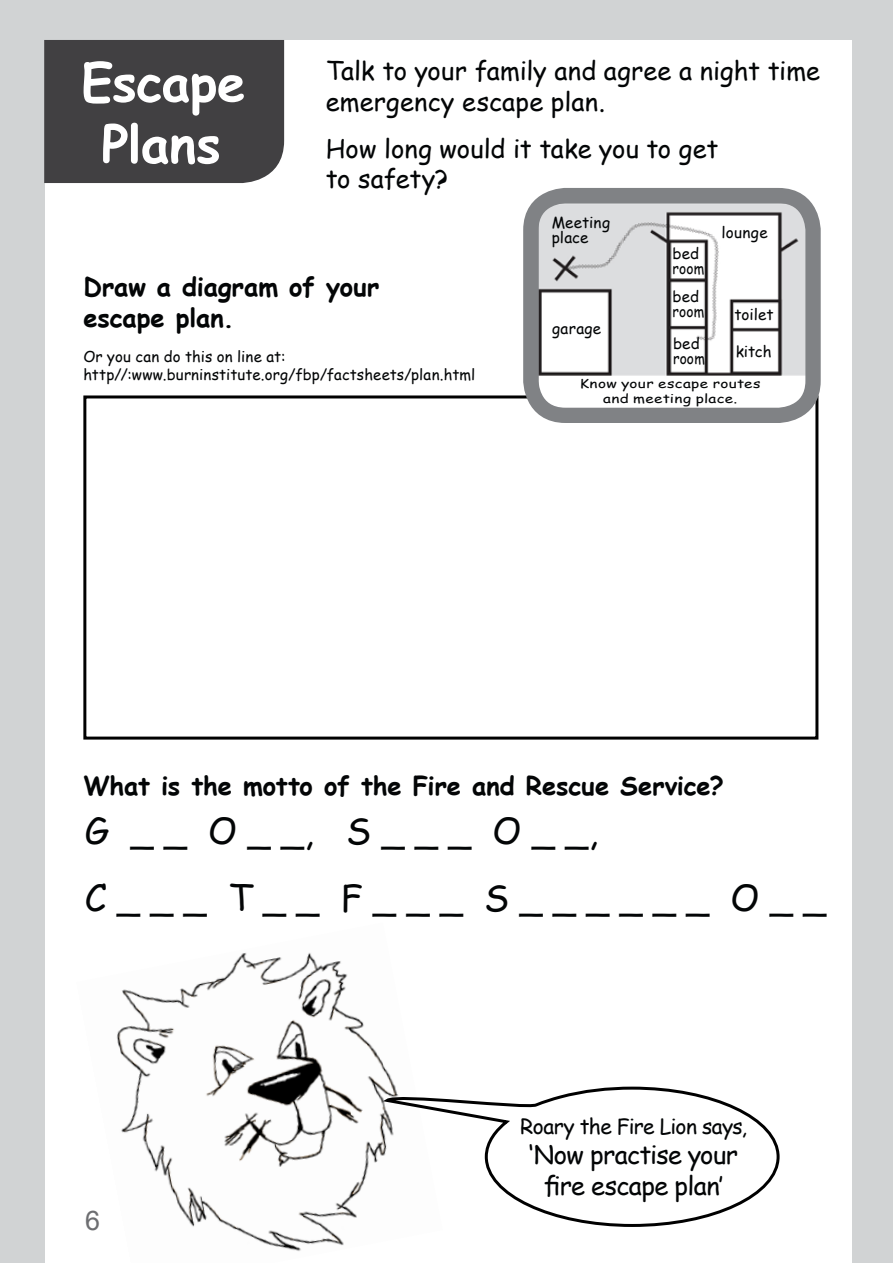
<style>
.page{position:relative;width:893px;height:1263px;background:#fff}
.page>*{position:absolute;margin:0;border:0;box-sizing:border-box;transform-origin:0 0}
.t1{font:700 51px/61.5px "Comic Sans MS";letter-spacing:-.01em;color:#fff;text-align:center}
.t2{font:36px/67.5px "Comic Sans MS";color:#030506}
.t3{font:27px "Arial";color:#6d6e71}
.t4{font:25.5px/30.6px "Comic Sans MS";letter-spacing:-.005em;color:#030506}
.t5{font:700 25.5px/30.6px "Comic Sans MS";letter-spacing:-.005em;color:#030506}
.t6{font:25.5px/30.6px "Comic Sans MS";letter-spacing:-.025em;color:#030506;text-align:center}
.t7{font:21px "Comic Sans MS";letter-spacing:-.03em;color:#030506}
.t8{font:15.3px/15.3px "Comic Sans MS";letter-spacing:.01em;color:#030506}
.t9{font:15px/18px "Comic Sans MS";letter-spacing:.01em;color:#030506}
.t10{font:12.3px/15.3px "Comic Sans MS";letter-spacing:.025em;color:#030506;text-align:center;scale:1.25 1}
</style>
<div class="page">
<div style="left:83px;top:395px;width:735px;height:344px;border:3px solid #000"></div>
<img style="left:539px;top:204px;width:266px;height:203px">
<div style="left:523px;top:188px;width:298px;height:235px;border:15px solid #808285;border-radius:35px"></div>
<div style="left:0;top:0;width:893px;height:40px;background:#d1d3d4"></div>
<div style="left:0;top:0;width:44px;height:1263px;background:#d1d3d4"></div>
<div style="left:852px;top:0;width:41px;height:1263px;background:#d1d3d4"></div>
<div style="left:44px;top:40px;width:240px;height:143px;background:#414042"></div>
<img style="left:116px;top:952px;width:279px;height:299px">
<svg style="left:380px;top:1085px;width:400px;height:143px"></svg>
<h1 class="t1" style="left:81px;top:50px;width:166px">Escape<br>Plans</h1>
<p class="t4" style="left:326px;top:55px;width:496px">Talk to your family and agree a night time emergency escape plan.</p>
<p class="t4" style="left:326px;top:132px;width:394px">How long would it take you to get to safety?</p>
<p class="t5" style="left:83px;top:271px;width:297px">Draw a diagram of your escape plan.</p>
<p class="t9" style="left:83px;top:347px;width:393px">Or you can do this on line at: http//:www.burninstitute.org/fbp/factsheets/plan.html</p>
<p class="t8" style="left:552px;top:214px;width:60px">Meeting place</p>
<p class="t8" style="left:552px;top:320px;width:51px">garage</p>
<p class="t8" style="left:672px;top:245px;width:33px">bed room</p>
<p class="t8" style="left:672px;top:288px;width:33px">bed room</p>
<p class="t8" style="left:673px;top:335px;width:33px">bed room</p>
<p class="t8" style="left:722px;top:224px;width:48px">lounge</p>
<p class="t8" style="left:735px;top:306px;width:40px">toilet</p>
<p class="t8" style="left:736px;top:343px;width:37px">kitch</p>
<p class="t10" style="left:580px;top:375px;width:146px">Know your escape routes and meeting place.</p>
<p class="t5" style="left:83px;top:770px;width:642px">What is the motto of the Fire and Rescue Service?</p>
<h2 class="t2" style="left:85px;top:795px;width:743px">G _ _ O _ _, S _ _ _ O _ _,<br>C _ _ _ T _ _ F _ _ _ S _ _ _ _ _ _ O _ _</h2>
<p class="t3" style="left:85px;top:1203px;width:17px">6</p>
<p class="t7" style="left:520px;top:1110px;width:229px">Roary the Fire Lion says,</p>
<p class="t6" style="left:529px;top:1139px;width:211px">‘Now practise your fire escape plan’</p>
</div>
